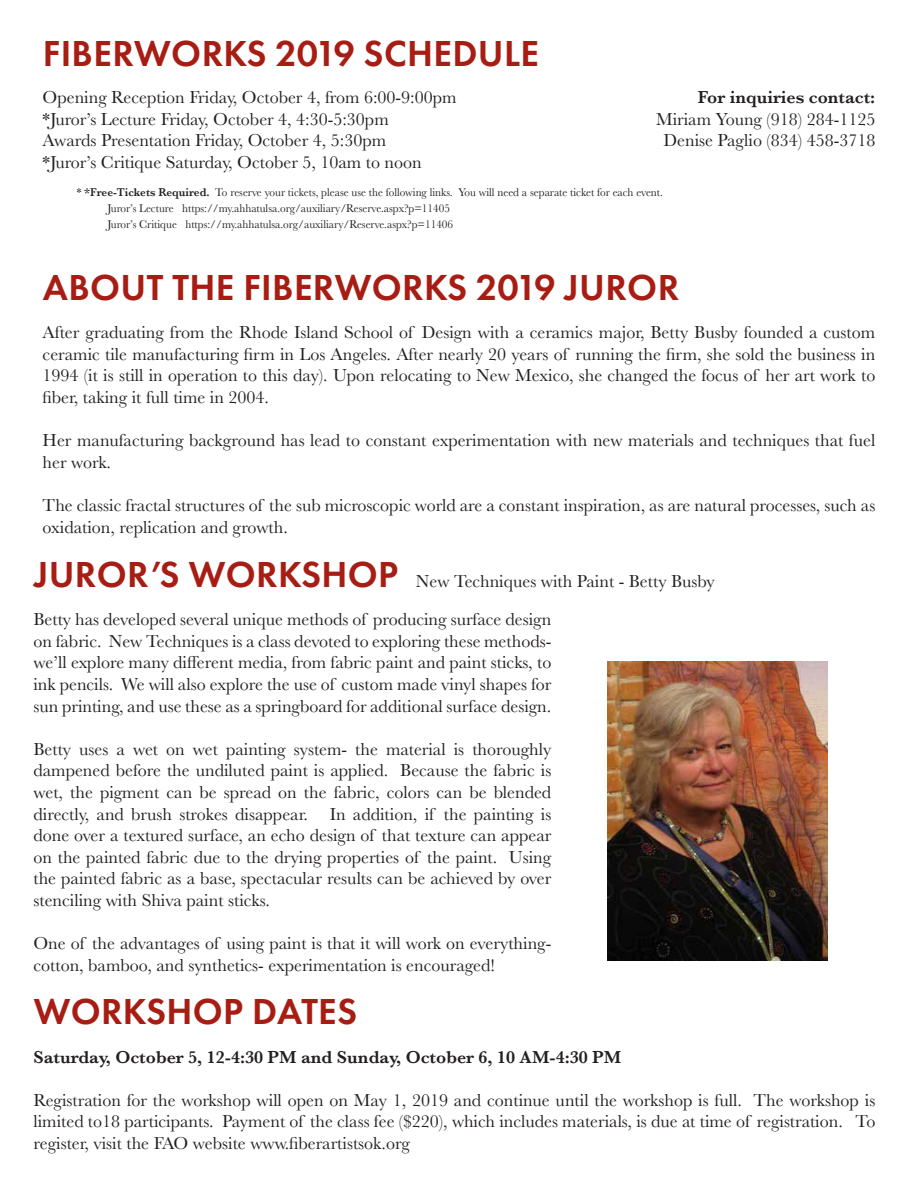
<style>
.page{position:relative;width:918px;height:1188px;background:#fff}
.page>*{position:absolute;margin:0;border:0;box-sizing:border-box;transform-origin:0 0}
.t1{font:600 37.5px "Futura PT";letter-spacing:.01em;color:#a81d13}
.t2{font:18px/21.6px "Baskerville";color:#231f20;text-align:justify}
.t3{font:600 18px "Baskerville";color:#231f20}
.t4{font:11.7px "Baskerville";color:#231f20;scale:.96 1}
.s1{font-weight:600}
.s2{font-family:"Futura PT";font-weight:600;font-size:37.5px;color:#a81d13}
</style>
<div class="page">
<img style="left:608px;top:662px;width:220px;height:298px">
<p class="t1" style="left:43px;top:30px;width:498px">FIBERWORKS 2019 SCHEDULE</p>
<p class="t2" style="left:43px;top:87px;width:415px">Opening Reception Friday, October 4, from 6:00-9:00pm</p>
<p class="t2" style="left:43px;top:109px;width:348px">*Juror’s Lecture Friday, October 4, 4:30-5:30pm</p>
<p class="t2" style="left:43px;top:130px;width:345px">Awards Presentation Friday, October 4, 5:30pm</p>
<p class="t2" style="left:43px;top:152px;width:380px">*Juror’s Critique Saturday, October 5, 10am to noon</p>
<p class="t3" style="left:698px;top:85px;width:179px">For inquiries contact:</p>
<p class="t2" style="left:656px;top:109px;width:221px">Miriam Young (918) 284-1125</p>
<p class="t2" style="left:664px;top:130px;width:213px">Denise Paglio (834) 458-3718</p>
<p class="t4" style="left:77px;top:185px;width:612px">* <span class="s1">*Free-Tickets Required.</span> To reserve your tickets, please use the following links. You will need a separate ticket for each event.</p>
<p class="t4" style="left:108px;top:201px;width:358px">Juror’s Lecture https://my.ahhatulsa.org/auxiliary/Reserve.aspx?p=11405</p>
<p class="t4" style="left:108px;top:216px;width:362px">Juror’s Critique https://my.ahhatulsa.org/auxiliary/Reserve.aspx?p=11406</p>
<p class="t1" style="left:43px;top:264px;width:638px">ABOUT THE FIBERWORKS 2019 JUROR</p>
<p class="t2" style="left:43px;top:322px;width:834px">After graduating from the Rhode Island School of Design with a ceramics major, Betty Busby founded a custom ceramic tile manufacturing firm in Los Angeles. After nearly 20 years of running the firm, she sold the business in 1994 (it is still in operation to this day). Upon relocating to New Mexico, she changed the focus of her art work to fiber, taking it full time in 2004.</p>
<p class="t2" style="left:43px;top:430px;width:834px">Her manufacturing background has lead to constant experimentation with new materials and techniques that fuel her work.</p>
<p class="t2" style="left:43px;top:495px;width:834px">The classic fractal structures of the sub microscopic world are a constant inspiration, as are natural processes, such as oxidation, replication and growth.</p>
<p class="t2" style="left:34px;top:570px;width:682px"><span class="s2">JUROR’S WORKSHOP</span> New Techniques with Paint - Betty Busby</p>
<p class="t2" style="left:33px;top:609px;width:519px">Betty has developed several unique methods of producing surface design on fabric. New Techniques is a class devoted to exploring these methods&shy;we’ll explore many different media, from fabric paint and paint sticks, to ink pencils. We will also explore the use of custom made vinyl shapes for sun printing, and use these as a springboard for additional surface design.</p>
<p class="t2" style="left:33px;top:738px;width:519px">Betty uses a wet on wet painting system- the material is thoroughly dampened before the undiluted paint is applied. Because the fabric is wet, the pigment can be spread on the fabric, colors can be blended directly, and brush strokes disappear. In addition, if the painting is done over a textured surface, an echo design of that texture can appear on the painted fabric due to the drying properties of the paint. Using the painted fabric as a base, spectacular results can be achieved by over stenciling with Shiva paint sticks.</p>
<p class="t2" style="left:33px;top:933px;width:519px">One of the advantages of using paint is that it will work on everything&shy;cotton, bamboo, and synthetics- experimentation is encouraged!</p>
<p class="t1" style="left:34px;top:988px;width:325px">WORKSHOP DATES</p>
<p class="t3" style="left:33px;top:1044px;width:589px">Saturday, October 5, 12-4:30 PM and Sunday, October 6, 10 AM-4:30 PM</p>
<p class="t2" style="left:33px;top:1089px;width:843px">Registration for the workshop will open on May 1, 2019 and continue until the workshop is full. The workshop is limited to18 participants. Payment of the class fee ($220), which includes materials, is due at time of registration. To register, visit the FAO website www.fiberartistsok.org</p>
</div>
